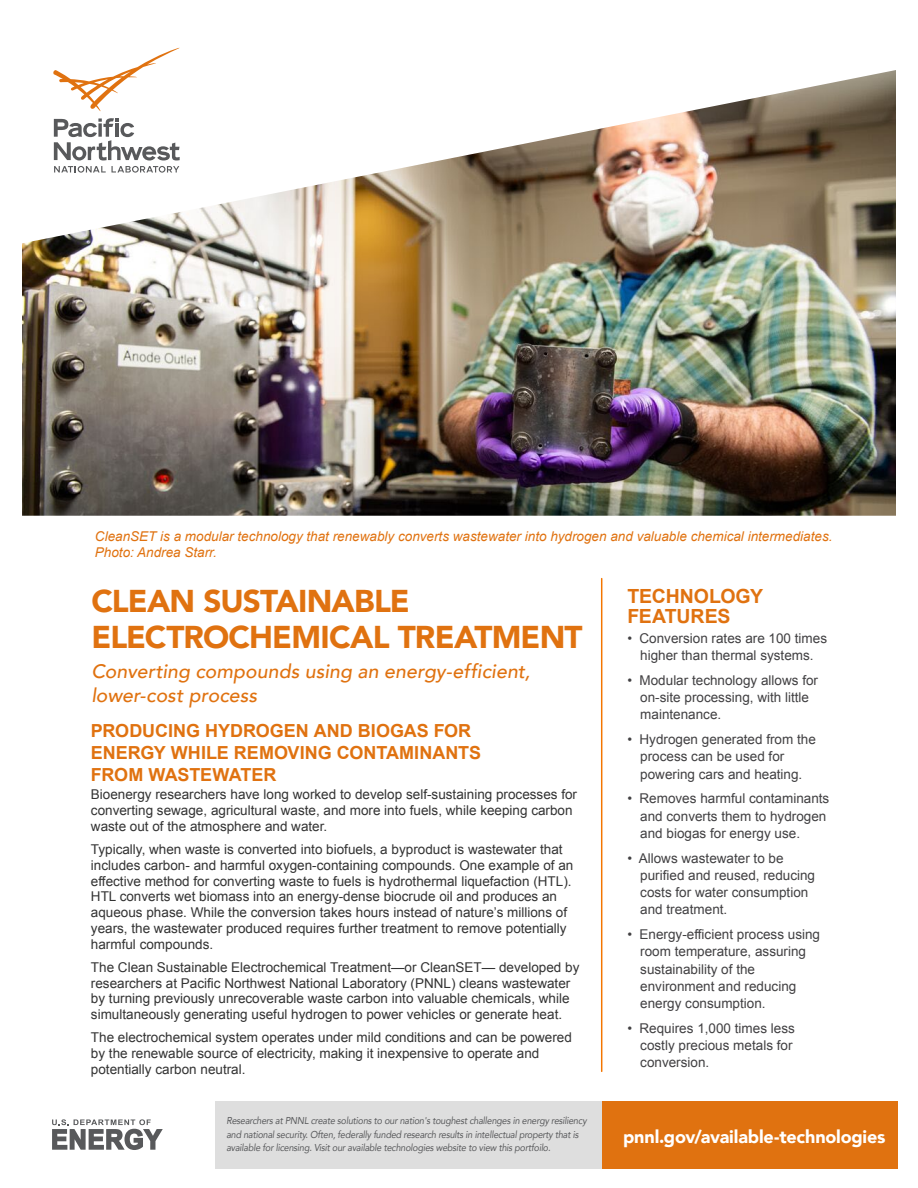
<style>
.page{position:relative;width:918px;height:1188px;background:#fff}
.page>*{position:absolute;margin:0;border:0;box-sizing:border-box;transform-origin:0 0}
.t1{font:900 31.5px/36px "Avenir";letter-spacing:-.025em;color:#e07210}
.t2{font:italic 500 19.5px/23.4px "Avenir";letter-spacing:.005em;color:#e07210}
.t3{font:700 19.5px/19.5px "Arial";letter-spacing:-.005em;color:#e07210}
.t4{font:700 18px/21.6px "Arial";color:#e07210}
.t5{font:900 18px "Avenir";letter-spacing:-.01em;color:#fff}
.t6{font:13.5px/15.8px "Arial";color:#333}
.t7{font:13.5px/17.2px "Arial";color:#414042}
.t8{font:italic 13.5px/16.2px "Arial";color:#e07210}
.t9{font:italic 10.05px/13.5px "Avenir";letter-spacing:-.02em;color:#58595b;scale:.91 1}
</style>
<div class="page">
<svg style="left:52px;top:1119px;width:111px;height:31px"></svg>
<div style="left:602px;top:1101px;width:296px;height:68px;background:#e07210"></div>
<div style="left:215px;top:1101px;width:387px;height:68px;background:#dedede"></div>
<img style="left:22px;top:244px;width:874px;height:272px">
<svg style="left:22px;top:47px;width:874px;height:197px"></svg>
<svg style="left:53px;top:48px;width:127px;height:63px"></svg>
<svg style="left:54px;top:118px;width:126px;height:55px"></svg>
<hr style="left:601px;top:579px;width:1px;height:492px;background:#f47600">
<p class="t8" style="left:95px;top:528px;width:739px">CleanSET is a modular technology that renewably converts wastewater into hydrogen and valuable chemical intermediates.<br>Photo: Andrea Starr.</p>
<h1 class="t1" style="left:91px;top:583px;width:493px">CLEAN SUSTAINABLE<br>ELECTROCHEMICAL TREATMENT</h1>
<h2 class="t2" style="left:91px;top:660px;width:440px">Converting compounds using an energy-efficient, lower-cost process</h2>
<h3 class="t4" style="left:91px;top:721px;width:392px">PRODUCING HYDROGEN AND BIOGAS FOR<br>ENERGY WHILE REMOVING CONTAMINANTS<br>FROM WASTEWATER</h3>
<p class="t6" style="left:91px;top:787px;width:488px">Bioenergy researchers have long worked to develop self-sustaining processes for converting sewage, agricultural waste, and more into fuels, while keeping carbon waste out of the atmosphere and water.</p>
<p class="t6" style="left:91px;top:842px;width:484px">Typically, when waste is converted into biofuels, a byproduct is wastewater that includes carbon- and harmful oxygen-containing compounds. One example of an effective method for converting waste to fuels is hydrothermal liquefaction (HTL).<br>HTL converts wet biomass into an energy-dense biocrude oil and produces an aqueous phase. While the conversion takes hours instead of nature’s millions of years, the wastewater produced requires further treatment to remove potentially harmful compounds.</p>
<p class="t6" style="left:91px;top:959px;width:490px">The Clean Sustainable Electrochemical Treatment—or CleanSET— developed by researchers at Pacific Northwest National Laboratory (PNNL) cleans wastewater by turning previously unrecoverable waste carbon into valuable chemicals, while simultaneously generating useful hydrogen to power vehicles or generate heat.</p>
<p class="t6" style="left:91px;top:1030px;width:482px">The electrochemical system operates under mild conditions and can be powered by the renewable source of electricity, making it inexpensive to operate and potentially carbon neutral.</p>
<p class="t9" style="left:226px;top:1114px;width:397px">Researchers at PNNL create solutions to our nation's toughest challenges in energy resiliency and national security. Often, federally funded research results in intellectual property that is available for licensing. Visit our available technologies website to view this portfoilo.</p>
<h2 class="t3" style="left:627px;top:587px;width:137px">TECHNOLOGY<br>FEATURES</h2>
<p class="t7" style="left:627px;top:630px;width:201px;text-align:center">• Conversion rates are 100 times higher than thermal systems.</p>
<p class="t7" style="left:640px;top:672px;width:179px;text-indent:-13px">• Modular technology allows for on-site processing, with little maintenance.</p>
<p class="t7" style="left:640px;top:731px;width:177px;text-indent:-13px">• Hydrogen generated from the process can be used for powering cars and heating.</p>
<p class="t7" style="left:640px;top:790px;width:191px;text-indent:-13px">• Removes harmful contaminants and converts them to hydrogen and biogas for energy use.</p>
<p class="t7" style="left:640px;top:849px;width:176px;text-indent:-13px">• Allows wastewater to be purified and reused, reducing costs for water consumption and treatment.</p>
<p class="t7" style="left:640px;top:926px;width:181px;text-indent:-13px">• Energy-efficient process using room temperature, assuring sustainability of the environment and reducing energy consumption.</p>
<p class="t7" style="left:640px;top:1020px;width:156px;text-indent:-13px">• Requires 1,000 times less costly precious metals for conversion.</p>
<h3 class="t5" style="left:623px;top:1121px;width:264px">pnnl.gov/available-technologies</h3>
</div>
